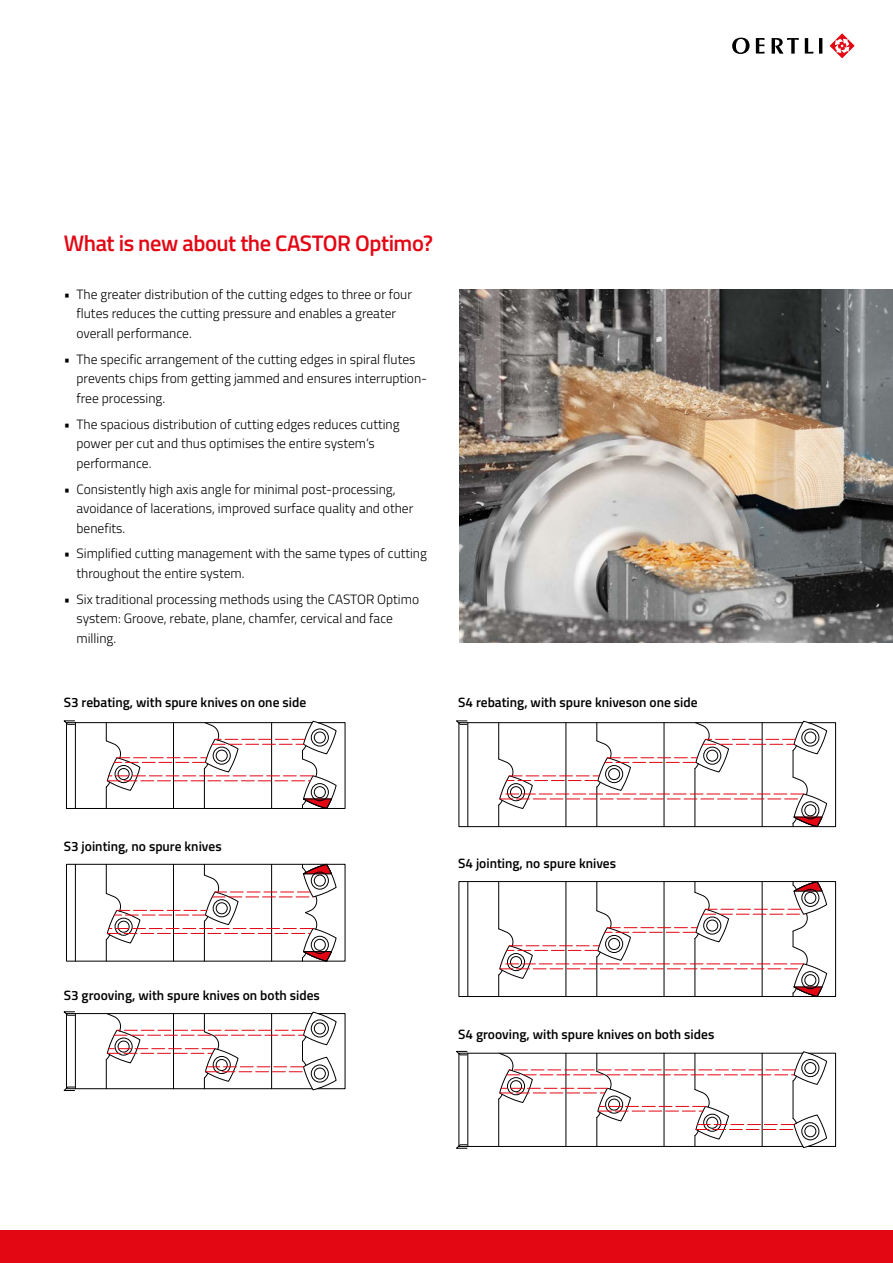
<style>
.page{position:relative;width:893px;height:1263px;background:#fff}
.page>*{position:absolute;margin:0;border:0;box-sizing:border-box;transform-origin:0 0}
.t1{font:600 22.5px "Titillium Web";letter-spacing:-.02em;color:#e30613}
.t2{font:300 13.5px/19.5px "Titillium Web";color:#000}
.t3{font:600 13.5px "Titillium Web";color:#000}
</style>
<div class="page">
<svg style="left:830px;top:33px;width:25px;height:25px"></svg>
<svg style="left:732px;top:38px;width:18px;height:16px"></svg>
<svg style="left:756px;top:38px;width:8px;height:16px"></svg>
<svg style="left:772px;top:38px;width:27px;height:16px"></svg>
<svg style="left:805px;top:38px;width:8px;height:16px"></svg>
<svg style="left:819px;top:38px;width:3px;height:16px"></svg>
<div style="left:0;top:1230px;width:893px;height:33px;background:#e30613"></div>
<div style="left:314px;top:1022px;width:12px;height:12px;border:1px solid #000;border-radius:50%"></div>
<div style="left:303px;top:1012px;width:33px;height:33px;border:1px solid #000;border-radius:10px"></div>
<div style="left:311px;top:1019px;width:18px;height:18px;border:1px solid #000;border-radius:50%"></div>
<div style="left:303px;top:928px;width:33px;height:33px;border:1px solid #000;border-radius:10px"></div>
<hr style="left:75px;top:864px;width:1px;height:97px;background:#000">
<hr style="left:75px;top:1013px;width:1px;height:76px;background:#000">
<div style="left:303px;top:864px;width:33px;height:33px;border:1px solid #000;border-radius:10px"></div>
<div style="left:314px;top:1068px;width:12px;height:11px;border:1px solid #000;border-radius:50%"></div>
<div style="left:303px;top:1057px;width:33px;height:33px;border:1px solid #000;border-radius:10px"></div>
<div style="left:311px;top:1065px;width:18px;height:17px;border:1px solid #000;border-radius:50%"></div>
<div style="left:66px;top:1013px;width:247px;height:76px;border:1px solid #000"></div>
<svg style="left:316px;top:1013px;width:30px;height:76px"></svg>
<div style="left:66px;top:864px;width:279px;height:97px;border:1px solid #000"></div>
<svg style="left:64px;top:1011px;width:11px;height:5px"></svg>
<svg style="left:64px;top:1086px;width:11px;height:5px"></svg>
<svg style="left:64px;top:720px;width:282px;height:89px"></svg>
<svg style="left:105px;top:1013px;width:202px;height:76px"></svg>
<svg style="left:105px;top:863px;width:227px;height:99px"></svg>
<div style="left:804px;top:1062px;width:12px;height:12px;border:1px solid #000;border-radius:50%"></div>
<div style="left:794px;top:1051px;width:33px;height:34px;border:1px solid #000;border-radius:10px"></div>
<div style="left:801px;top:1059px;width:18px;height:18px;border:1px solid #000;border-radius:50%"></div>
<div style="left:794px;top:963px;width:33px;height:34px;border:1px solid #000;border-radius:10px"></div>
<hr style="left:467px;top:881px;width:1px;height:115px;background:#000">
<hr style="left:467px;top:1053px;width:1px;height:93px;background:#000">
<div style="left:794px;top:881px;width:33px;height:33px;border:1px solid #000;border-radius:10px"></div>
<div style="left:804px;top:1125px;width:12px;height:12px;border:1px solid #000;border-radius:50%"></div>
<div style="left:794px;top:1115px;width:33px;height:33px;border:1px solid #000;border-radius:10px"></div>
<div style="left:801px;top:1122px;width:18px;height:18px;border:1px solid #000;border-radius:50%"></div>
<div style="left:459px;top:1053px;width:344px;height:94px;border:1px solid #000"></div>
<svg style="left:807px;top:1052px;width:29px;height:95px"></svg>
<svg style="left:456px;top:1051px;width:12px;height:4px"></svg>
<svg style="left:456px;top:1144px;width:12px;height:4px"></svg>
<svg style="left:456px;top:720px;width:380px;height:107px"></svg>
<svg style="left:498px;top:1052px;width:299px;height:94px"></svg>
<svg style="left:498px;top:881px;width:325px;height:116px"></svg>
<img style="left:459px;top:290px;width:434px;height:352px">
<h1 class="t1" style="left:64px;top:226px;width:371px">What is new about the CASTOR Optimo?</h1>
<p class="t2" style="left:77px;top:284px;width:337px;text-indent:-13px">• The greater distribution of the cutting edges to three or four flutes reduces the cutting pressure and enables a greater overall performance.</p>
<p class="t2" style="left:77px;top:349px;width:352px;text-indent:-13px">• The specific arrangement of the cutting edges in spiral flutes prevents chips from getting jammed and ensures interruption&shy;free processing.</p>
<p class="t2" style="left:77px;top:413px;width:325px;text-indent:-13px">• The spacious distribution of cutting edges reduces cutting power per cut and thus optimises the entire system‘s performance.</p>
<p class="t2" style="left:77px;top:478px;width:338px;text-indent:-13px">• Consistently high axis angle for minimal post-processing, avoidance of lacerations, improved surface quality and other benefits.</p>
<p class="t2" style="left:77px;top:543px;width:352px;text-indent:-13px">• Simplified cutting management with the same types of cutting throughout the entire system.</p>
<p class="t2" style="left:77px;top:589px;width:344px;text-indent:-13px">• Six traditional processing methods using the CASTOR Optimo system: Groove, rebate, plane, chamfer, cervical and face milling.</p>
<p class="t3" style="left:64px;top:692px;width:244px">S3 rebating, with spure knives on one side</p>
<p class="t3" style="left:458px;top:692px;width:241px">S4 rebating, with spure kniveson one side</p>
<p class="t3" style="left:64px;top:837px;width:159px">S3 jointing, no spure knives</p>
<p class="t3" style="left:64px;top:985px;width:258px">S3 grooving, with spure knives on both sides</p>
<p class="t3" style="left:458px;top:853px;width:159px">S4 jointing, no spure knives</p>
<p class="t3" style="left:458px;top:1024px;width:258px">S4 grooving, with spure knives on both sides</p>
</div>
